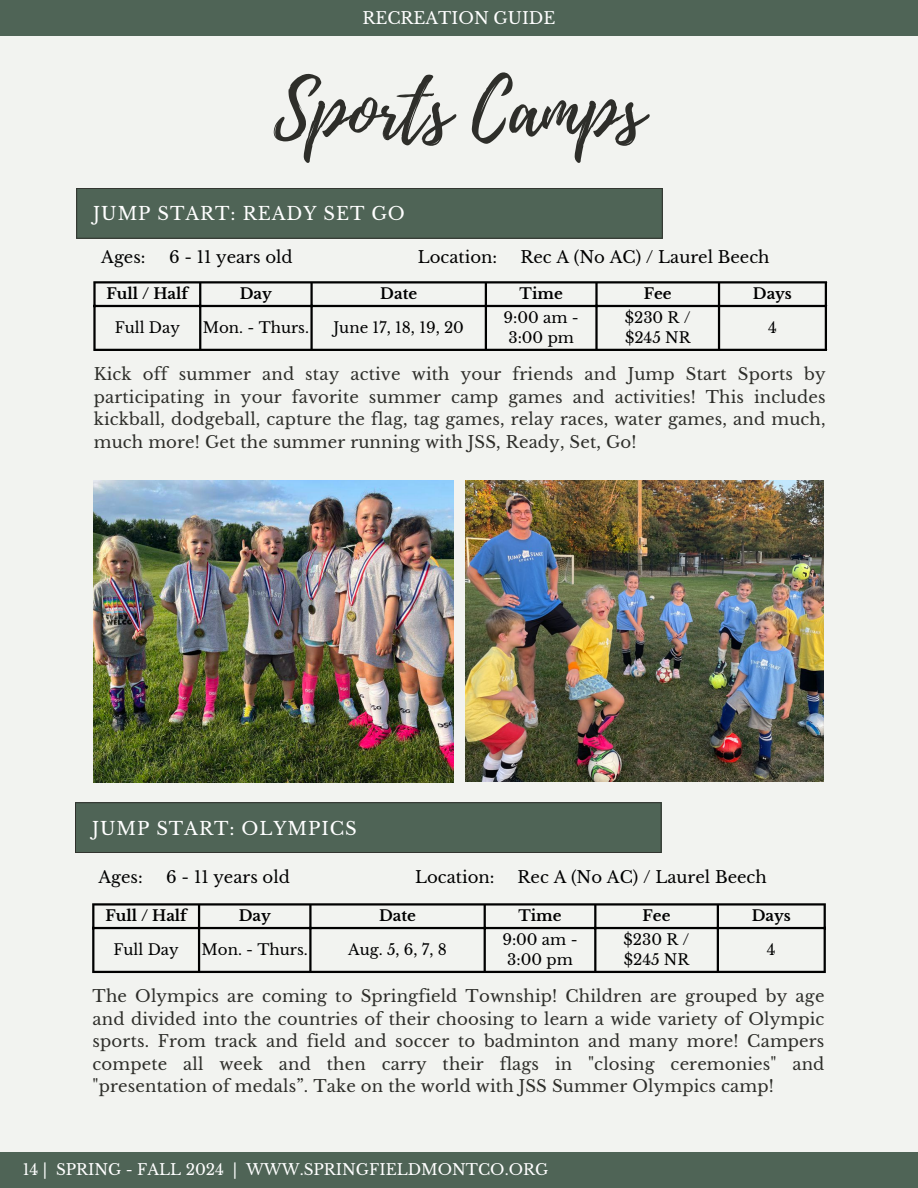
<style>
.page{position:relative;width:918px;height:1188px;background:#f2f3f0}
.page>*{position:absolute;margin:0;border:0;box-sizing:border-box;transform-origin:0 0}
.t1{font:75px "Playlist Script";color:#2e2e2a}
.t2{font:18px "Libre Baskerville";letter-spacing:.05em;color:#fff}
.t3{font:16.5px/22.5px "Libre Baskerville";letter-spacing:.01em;color:#2e2e2a;text-align:justify}
.t4{font:16.5px "Libre Baskerville";color:#000}
.t5{font:16.5px "Libre Baskerville";color:#fff}
.t6{font:15.15px "Libre Baskerville";color:#fff}
.t7{font:15px/20.2px "Libre Baskerville";color:#000;text-align:center}
.t8{font:700 15px "Libre Baskerville";color:#000}
</style>
<div class="page">
<div style="left:0;top:0;width:918px;height:36px;background:#4f6456"></div>
<div style="left:0;top:1152px;width:918px;height:36px;background:#4f6456"></div>
<img style="left:94px;top:481px;width:360px;height:301px">
<img style="left:465px;top:481px;width:359px;height:301px">
<div style="left:76px;top:188px;width:587px;height:51px;background:#4f6456"></div>
<hr style="left:93px;top:283px;width:3px;height:66px;background:#000">
<hr style="left:199px;top:283px;width:2px;height:66px;background:#000">
<hr style="left:310px;top:283px;width:3px;height:66px;background:#000">
<hr style="left:485px;top:283px;width:2px;height:66px;background:#000">
<hr style="left:595px;top:283px;width:3px;height:66px;background:#000">
<hr style="left:718px;top:283px;width:2px;height:66px;background:#000">
<hr style="left:825px;top:283px;width:2px;height:66px;background:#000">
<hr style="left:93px;top:281px;width:734px;height:2px;background:#000">
<hr style="left:93px;top:305px;width:734px;height:2px;background:#000">
<hr style="left:93px;top:349px;width:734px;height:2px;background:#000">
<div style="left:75px;top:802px;width:587px;height:51px;background:#4f6456"></div>
<hr style="left:92px;top:906px;width:2px;height:65px;background:#000">
<hr style="left:198px;top:906px;width:2px;height:65px;background:#000">
<hr style="left:309px;top:906px;width:3px;height:65px;background:#000">
<hr style="left:484px;top:906px;width:2px;height:65px;background:#000">
<hr style="left:594px;top:906px;width:2px;height:65px;background:#000">
<hr style="left:717px;top:906px;width:2px;height:65px;background:#000">
<hr style="left:824px;top:906px;width:2px;height:65px;background:#000">
<hr style="left:92px;top:903px;width:734px;height:3px;background:#000">
<hr style="left:92px;top:927px;width:734px;height:2px;background:#000">
<hr style="left:92px;top:971px;width:734px;height:2px;background:#000">
<p class="t5" style="left:362px;top:8px;width:195px">RECREATION GUIDE</p>
<h1 class="t1" style="left:274px;top:56px;width:372px">Sports Camps</h1>
<p class="t2" style="left:93px;top:203px;width:313px">JUMP START: READY SET GO</p>
<p class="t4" style="left:101px;top:247px;width:46px">Ages:</p>
<p class="t4" style="left:169px;top:247px;width:125px">6 - 11 years old</p>
<p class="t4" style="left:418px;top:247px;width:81px">Location:</p>
<p class="t4" style="left:520px;top:247px;width:251px">Rec A (No AC) / Laurel Beech</p>
<p class="t8" style="left:107px;top:285px;width:83px">Full / Half</p>
<p class="t8" style="left:240px;top:285px;width:34px">Day</p>
<p class="t8" style="left:380px;top:285px;width:38px">Date</p>
<p class="t8" style="left:520px;top:285px;width:45px">Time</p>
<p class="t8" style="left:644px;top:285px;width:29px">Fee</p>
<p class="t8" style="left:753px;top:285px;width:41px">Days</p>
<p class="t7" style="left:115px;top:318px;width:67px">Full Day</p>
<p class="t7" style="left:203px;top:318px;width:108px">Mon. - Thurs.</p>
<p class="t7" style="left:333px;top:318px;width:132px">June 17, 18, 19, 20</p>
<p class="t7" style="left:504px;top:307px;width:77px">9:00 am -<br>3:00 pm</p>
<p class="t7" style="left:625px;top:307px;width:67px;text-align:left">$230 R / $245 NR</p>
<p class="t7" style="left:768px;top:318px;width:10px">4</p>
<p class="t3" style="left:94px;top:363px;width:733px">Kick off summer and stay active with your friends and Jump Start Sports by participating in your favorite summer camp games and activities! This includes kickball, dodgeball, capture the flag, tag games, relay races, water games, and much, much more! Get the summer running with JSS, Ready, Set, Go!</p>
<p class="t2" style="left:92px;top:817px;width:266px">JUMP START: OLYMPICS</p>
<p class="t4" style="left:99px;top:867px;width:46px">Ages:</p>
<p class="t4" style="left:166px;top:867px;width:125px">6 - 11 years old</p>
<p class="t4" style="left:415px;top:867px;width:81px">Location:</p>
<p class="t4" style="left:518px;top:867px;width:251px">Rec A (No AC) / Laurel Beech</p>
<p class="t8" style="left:105px;top:907px;width:83px">Full / Half</p>
<p class="t8" style="left:239px;top:907px;width:34px">Day</p>
<p class="t8" style="left:379px;top:907px;width:38px">Date</p>
<p class="t8" style="left:518px;top:907px;width:45px">Time</p>
<p class="t8" style="left:643px;top:907px;width:29px">Fee</p>
<p class="t8" style="left:752px;top:907px;width:41px">Days</p>
<p class="t7" style="left:114px;top:940px;width:67px">Full Day</p>
<p class="t7" style="left:202px;top:940px;width:108px">Mon. - Thurs.</p>
<p class="t7" style="left:348px;top:940px;width:100px">Aug. 5, 6, 7, 8</p>
<p class="t7" style="left:502px;top:930px;width:77px">9:00 am -<br>3:00 pm</p>
<p class="t7" style="left:624px;top:930px;width:67px;text-align:left">$230 R / $245 NR</p>
<p class="t7" style="left:767px;top:940px;width:10px">4</p>
<p class="t3" style="left:93px;top:985px;width:733px">The Olympics are coming to Springfield Township! Children are grouped by age and divided into the countries of their choosing to learn a wide variety of Olympic sports. From track and field and soccer to badminton and many more! Campers compete all week and then carry their flags in "closing ceremonies" and "presentation of medals”. Take on the world with JSS Summer Olympics camp!</p>
<p class="t6" style="left:23px;top:1161px;width:527px">14 | SPRING - FALL 2024 | WWW.SPRINGFIELDMONTCO.ORG</p>
</div>
